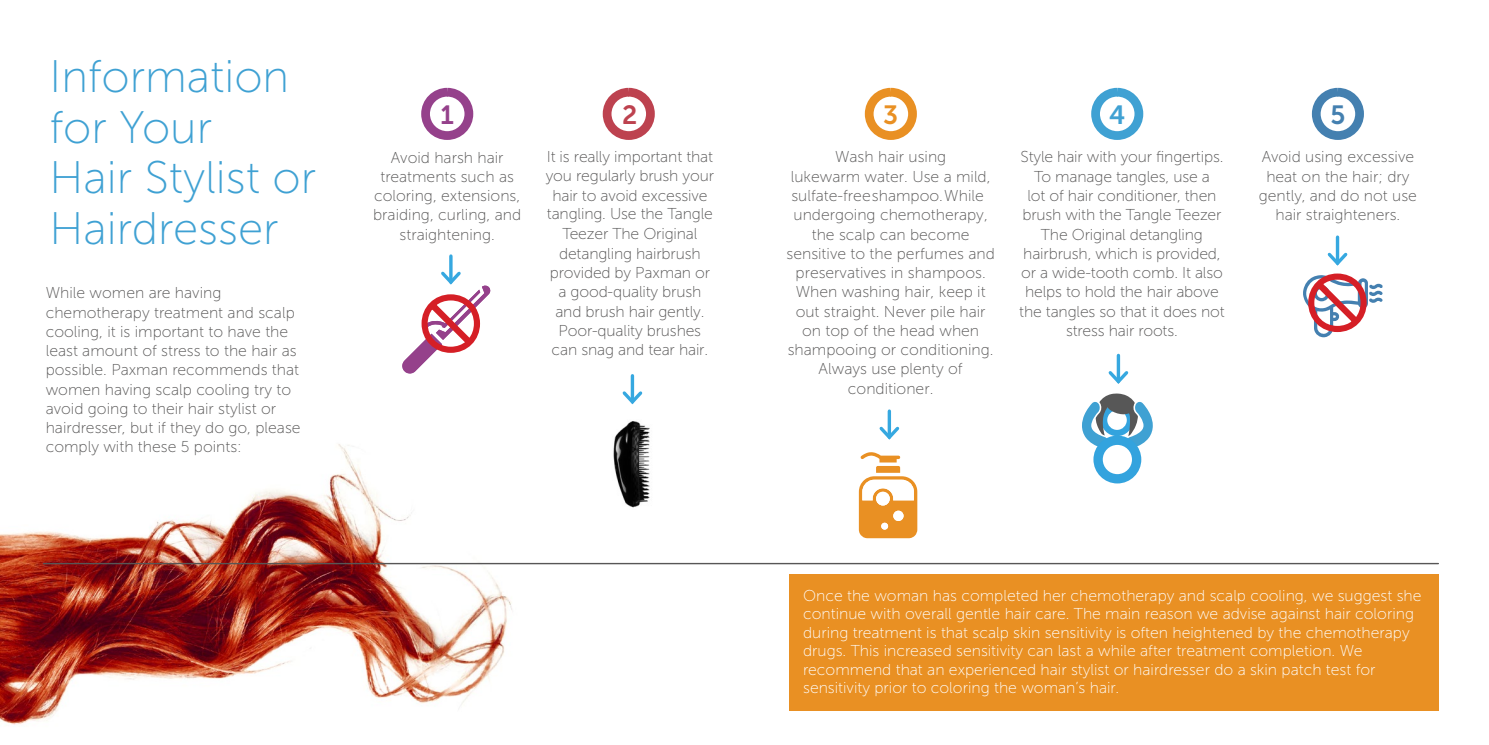
<style>
.page{position:relative;width:1489px;height:745px;background:#fff}
.page>*{position:absolute;margin:0;border:0;box-sizing:border-box;transform-origin:0 0}
.t1{font:45.5px/50.8px "Museo Sans 100";color:#3fa1d3}
.t2{font:26.25px "Museo Sans 700";color:#95418b}
.t3{font:26.25px "Museo Sans 700";color:#bd424f}
.t4{font:26.25px "Museo Sans 700";color:#e99023}
.t5{font:26.25px "Museo Sans 700";color:#3fa1d3}
.t6{font:26.25px "Museo Sans 700";color:#4480b0}
.t7{font:15.75px/19.2px "Museo Sans 100";color:#575656;text-align:center}
.t8{font:15.75px/18.4px "Museo Sans 100";color:#fff}
</style>
<div class="page">
<div style="left:789px;top:573px;width:649px;height:136px;background:#e99023"></div>
<img style="left:0;top:444px;width:541px;height:281px">
<hr style="left:44px;top:562px;width:1394px;height:2px;background:#575656">
<svg style="left:421px;top:88px;width:52px;height:52px"></svg>
<svg style="left:602px;top:88px;width:52px;height:52px"></svg>
<svg style="left:864px;top:88px;width:52px;height:52px"></svg>
<svg style="left:1091px;top:88px;width:52px;height:52px"></svg>
<svg style="left:1311px;top:88px;width:52px;height:52px"></svg>
<hr style="left:449px;top:256px;width:3px;height:26px;background:#36a8e0">
<svg style="left:887px;top:411px;width:4px;height:12px"></svg>
<svg style="left:879px;top:423px;width:21px;height:17px"></svg>
<svg style="left:1116px;top:355px;width:4px;height:12px"></svg>
<svg style="left:1108px;top:367px;width:21px;height:17px"></svg>
<hr style="left:1335px;top:237px;width:3px;height:26px;background:#36a8e0">
<svg style="left:630px;top:375px;width:4px;height:13px"></svg>
<svg style="left:622px;top:388px;width:21px;height:17px"></svg>
<svg style="left:1303px;top:249px;width:79px;height:89px"></svg>
<svg style="left:402px;top:268px;width:89px;height:106px"></svg>
<svg style="left:858px;top:452px;width:60px;height:86px"></svg>
<div style="left:876px;top:491px;width:13px;height:14px;background:#fff;border-radius:50%"></div>
<div style="left:893px;top:510px;width:10px;height:10px;background:#fff;border-radius:50%"></div>
<div style="left:881px;top:522px;width:7px;height:7px;background:#fff;border-radius:50%"></div>
<svg style="left:1082px;top:393px;width:71px;height:90px"></svg>
<img style="left:613px;top:421px;width:37px;height:87px">
<h1 class="t1" style="left:50px;top:51px;width:268px">Information for Your<br>Hair Stylist or<br>Hairdresser</h1>
<p class="t7" style="left:46px;top:283px;width:256px;text-align:left">While women are having chemotherapy treatment and scalp cooling, it is important to have the least amount of stress to the hair as possible. Paxman recommends that women having scalp cooling try to avoid going to their hair stylist or hairdresser, but if they do go, please comply with these 5 points:</p>
<h2 class="t2" style="left:440px;top:100px;width:15px">1</h2>
<h2 class="t3" style="left:622px;top:100px;width:17px">2</h2>
<p class="t7" style="left:545px;top:147px;width:170px">It is really important that you regularly brush your hair to avoid excessive tangling. Use the Tangle<br>Teezer The Original detangling hairbrush provided by Paxman or a good-quality brush and brush hair gently.<br>Poor-quality brushes can snag and tear hair.</p>
<h2 class="t4" style="left:883px;top:100px;width:17px">3</h2>
<p class="t7" style="left:786px;top:147px;width:210px">Wash hair using<br>lukewarm water. Use a mild, sulfate-free shampoo. While undergoing chemotherapy, the scalp can become sensitive to the perfumes and preservatives in shampoos.<br>When washing hair, keep it out straight. Never pile hair on top of the head when shampooing or conditioning.<br>Always use plenty of conditioner.</p>
<h2 class="t5" style="left:1108px;top:100px;width:18px">4</h2>
<h2 class="t6" style="left:1330px;top:100px;width:16px">5</h2>
<p class="t7" style="left:373px;top:148px;width:150px">Avoid harsh hair treatments such as coloring, extensions, braiding, curling, and straightening.</p>
<p class="t7" style="left:1019px;top:147px;width:207px">Style hair with your fingertips.<br>To manage tangles, use a<br>lot of hair conditioner, then brush with the Tangle Teezer<br>The Original detangling hairbrush, which is provided, or a wide-tooth comb. It also helps to hold the hair above the tangles so that it does not stress hair roots.</p>
<p class="t7" style="left:1258px;top:147px;width:160px">Avoid using excessive heat on the hair; dry gently, and do not use hair straighteners.</p>
<p class="t8" style="left:803px;top:586px;width:620px">Once the woman has completed her chemotherapy and scalp cooling, we suggest she continue with overall gentle hair care. The main reason we advise against hair coloring during treatment is that scalp skin sensitivity is often heightened by the chemotherapy drugs. This increased sensitivity can last a while after treatment completion. We recommend that an experienced hair stylist or hairdresser do a skin patch test for sensitivity prior to coloring the woman’s hair.</p>
</div>
